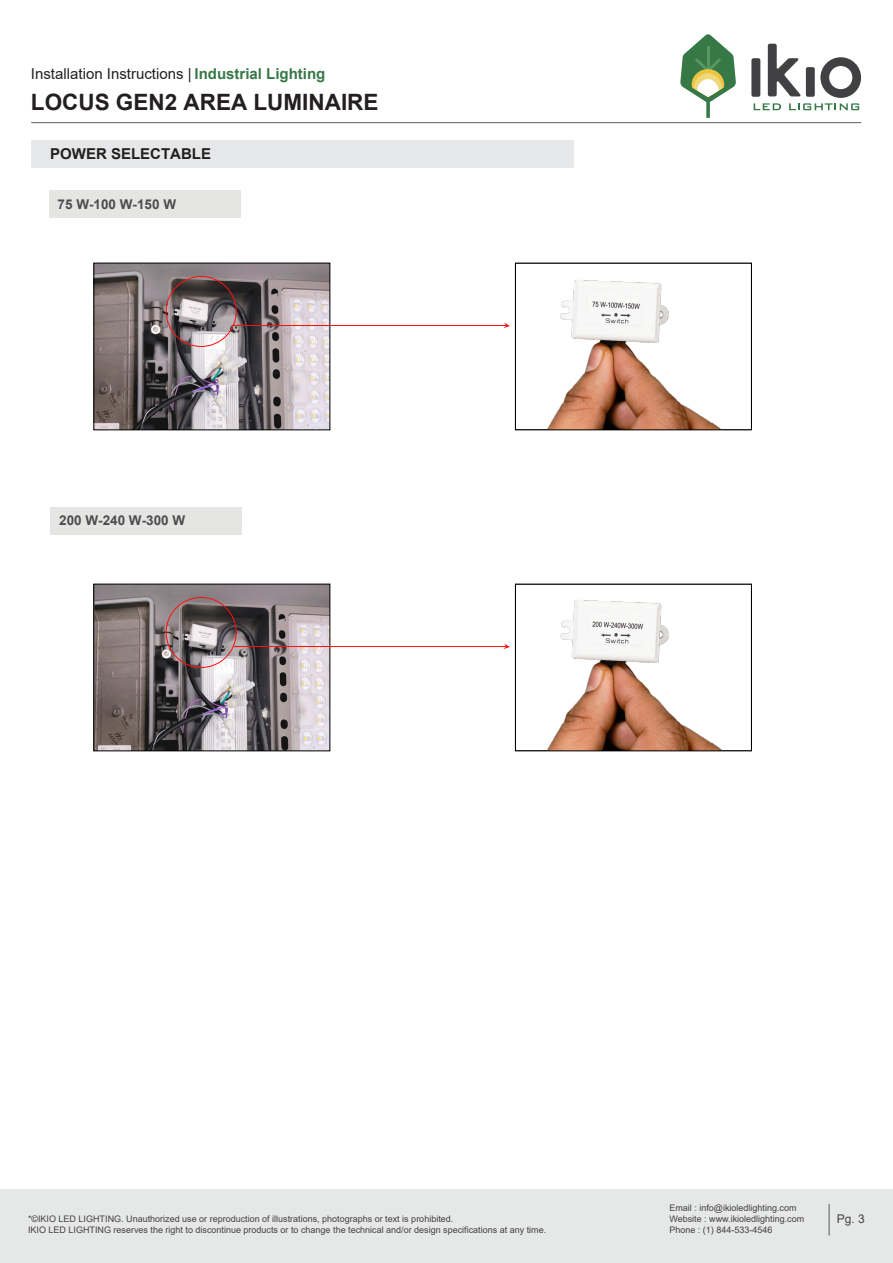
<style>
.page{position:relative;width:893px;height:1263px;background:#fff}
.page>*{position:absolute;margin:0;border:0;box-sizing:border-box;transform-origin:0 0}
.t1{font:700 22.5px "Arial";color:#231f20}
.t2{font:15px "Arial";color:#231f20}
.t3{font:700 15px "Arial";color:#231f20}
.t4{font:700 13.5px "Arial";color:#4d4d4d}
.t5{font:12px "Arial";color:#424143}
.t6{font:9px/10.8px "Arial";color:#424143}
.s1{font-weight:700;color:#377847}
.s2{font-style:inherit}
</style>
<div class="page">
<hr style="left:31px;top:122px;width:830px;height:1px;background:#595a5c">
<div style="left:0;top:1189px;width:893px;height:74px;background:#e6e7e7"></div>
<div style="left:751px;top:58px;width:9px;height:39px;background:#414042;border-radius:2px"></div>
<svg style="left:754px;top:44px;width:107px;height:66px"></svg>
<svg style="left:680px;top:34px;width:56px;height:84px"></svg>
<div style="left:31px;top:140px;width:542px;height:28px;background:#e6e7e8"></div>
<hr style="left:829px;top:1204px;width:1px;height:31px;background:#595a5c">
<div style="left:49px;top:191px;width:192px;height:27px;background:#e5e5e4"></div>
<div style="left:50px;top:507px;width:192px;height:27px;background:#e5e5e4"></div>
<img style="left:547px;top:280px;width:173px;height:148px">
<div style="left:515px;top:263px;width:237px;height:167px;border:1px solid #000"></div>
<img style="left:96px;top:265px;width:232px;height:163px">
<div style="left:94px;top:263px;width:236px;height:167px;border:1px solid #000"></div>
<div style="left:166px;top:276px;width:71px;height:71px;border:1px solid #ff1010;border-radius:50%"></div>
<svg style="left:503px;top:323px;width:7px;height:5px"></svg>
<hr style="left:234px;top:325px;width:272px;height:1px;background:#ff1010">
<img style="left:547px;top:600px;width:174px;height:149px">
<div style="left:515px;top:584px;width:237px;height:167px;border:1px solid #000"></div>
<img style="left:96px;top:586px;width:232px;height:163px">
<div style="left:94px;top:584px;width:236px;height:167px;border:1px solid #000"></div>
<svg style="left:503px;top:644px;width:7px;height:5px"></svg>
<div style="left:166px;top:597px;width:71px;height:71px;border:1px solid #ff1010;border-radius:50%"></div>
<hr style="left:234px;top:646px;width:272px;height:1px;background:#ff1010">
<h2 class="t2" style="left:31px;top:63px;width:296px">Installation Instructions | <span class="s1">Industrial Lighting</span></h2>
<h1 class="t1" style="left:31px;top:86px;width:349px">LOCUS GEN2 AREA LUMINAIRE</h1>
<h2 class="t3" style="left:50px;top:143px;width:162px"><span class="s2">POWER</span> SELECTABLE</h2>
<h3 class="t4" style="left:58px;top:194px;width:120px">75 W-100 W-150 W</h3>
<h3 class="t4" style="left:59px;top:511px;width:128px">200 W-240 W-300 W</h3>
<p class="t6" style="left:669px;top:1203px;width:129px">Email : info@ikioledlighting.com</p>
<p class="t6" style="left:28px;top:1213px;width:427px">*©IKIO LED LIGHTING. Unauthorized use or reproduction of illustrations, photographs or text is prohibited.</p>
<h3 class="t5" style="left:837px;top:1210px;width:30px">Pg. 3</h3>
<p class="t6" style="left:28px;top:1224px;width:520px">IKIO LED LIGHTING reserves the right to discontinue products or to change the technical and/or design specifications at any time.</p>
<p class="t6" style="left:669px;top:1213px;width:136px">Website : www.ikioledlighting.com<br>Phone : (1) 844-533-4546</p>
</div>
